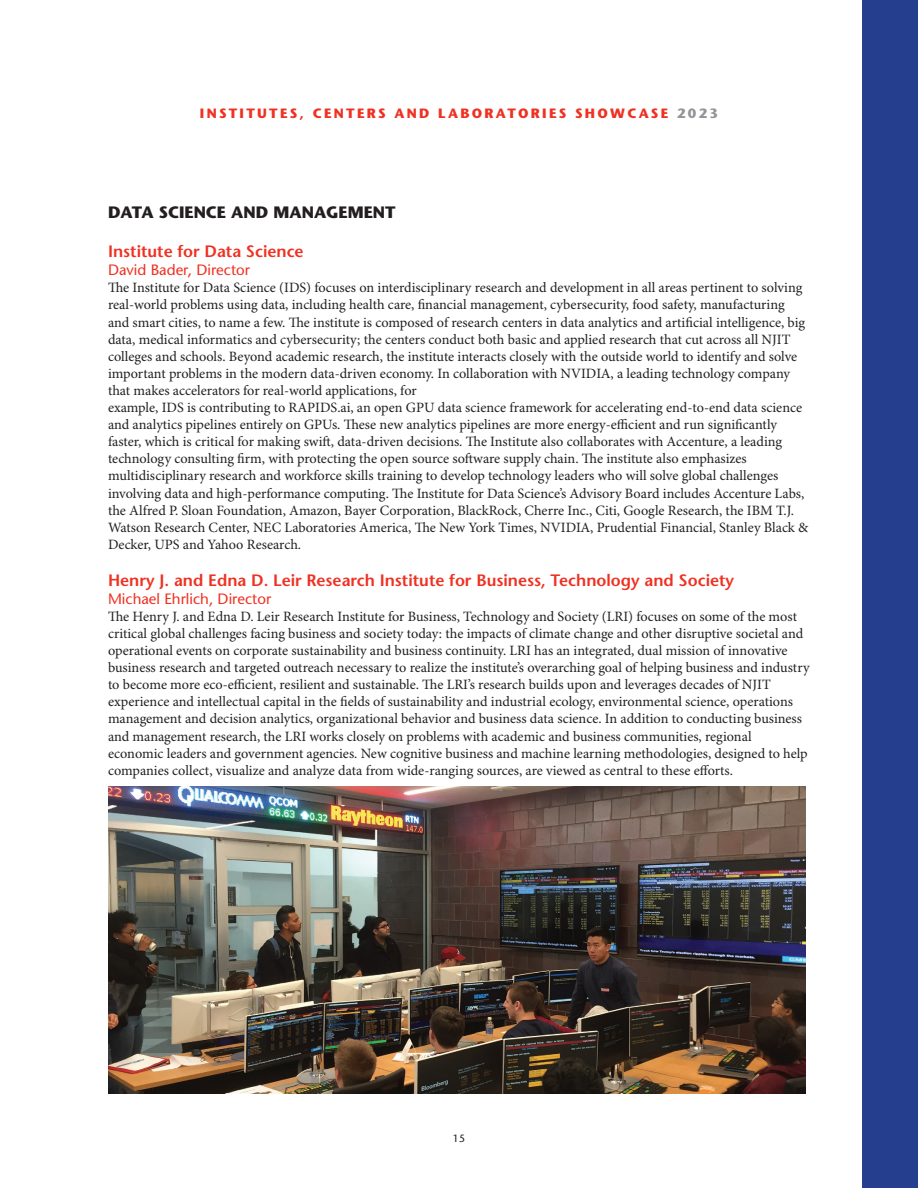
<style>
.page{position:relative;width:918px;height:1188px;background:#fff}
.page>*{position:absolute;margin:0;border:0;box-sizing:border-box;transform-origin:0 0}
.CENTER_NAME{font:600 16.5px "Stone Sans Std";color:#ef3122}
.t1{font:700 16.5px "Stone Sans Std";color:#231f20}
.DIRECTORS{font:500 15px "Stone Sans Std";color:#ef3122}
.Center_text_1{font:14.25px/17.1px "Minion Pro";color:#231f20}
.t2{font:700 13.5px "Stone Sans Std";letter-spacing:.17em;color:#ef3122}
.t3{font:500 10.5px "Stone Sans Std";color:#231f20}
.s1{color:#939598}
</style>
<div class="page">
<div style="left:862px;top:0;width:56px;height:1188px;background:#253f8e"></div>
<img style="left:108px;top:786px;width:698px;height:308px">
<p class="t2" style="left:200px;top:105px;width:520px">INSTITUTES, CENTERS AND LABORATORIES SHOWCASE <span class="s1">2023</span></p>
<p class="t1" style="left:108px;top:202px;width:289px">DATA SCIENCE AND MANAGEMENT</p>
<p class="CENTER_NAME" style="left:108px;top:242px;width:197px">Institute for Data Science</p>
<p class="DIRECTORS" style="left:108px;top:261px;width:144px">David Bader, Director</p>
<p class="Center_text_1" style="left:108px;top:280px;width:699px">The Institute for Data Science (IDS) focuses on interdisciplinary research and development in all areas pertinent to solving real-world problems using data, including health care, financial management, cybersecurity, food safety, manufacturing and smart cities, to name a few. The institute is composed of research centers in data analytics and artificial intelligence, big data, medical informatics and cybersecurity; the centers conduct both basic and applied research that cut across all NJIT colleges and schools. Beyond academic research, the institute interacts closely with the outside world to identify and solve important problems in the modern data-driven economy. In collaboration with NVIDIA, a leading technology company that makes accelerators for real-world applications, for</p>
<p class="Center_text_1" style="left:108px;top:400px;width:702px">example, IDS is contributing to RAPIDS.ai, an open GPU data science framework for accelerating end-to-end data science and analytics pipelines entirely on GPUs. These new analytics pipelines are more energy-efficient and run significantly faster, which is critical for making swift, data-driven decisions. The Institute also collaborates with Accenture, a leading technology consulting firm, with protecting the open source software supply chain. The institute also emphasizes multidisciplinary research and workforce skills training to develop technology leaders who will solve global challenges involving data and high-performance computing. The Institute for Data Science’s Advisory Board includes Accenture Labs, the Alfred P. Sloan Foundation, Amazon, Bayer Corporation, BlackRock, Cherre Inc., Citi, Google Research, the IBM T.J.<br>Watson Research Center, NEC Laboratories America, The New York Times, NVIDIA, Prudential Financial, Stanley Black &amp; Decker, UPS and Yahoo Research.</p>
<p class="CENTER_NAME" style="left:108px;top:570px;width:628px">Henry J. and Edna D. Leir Research Institute for Business, Technology and Society</p>
<p class="DIRECTORS" style="left:108px;top:590px;width:165px">Michael Ehrlich, Director</p>
<p class="Center_text_1" style="left:108px;top:608px;width:703px">The Henry J. and Edna D. Leir Research Institute for Business, Technology and Society (LRI) focuses on some of the most critical global challenges facing business and society today: the impacts of climate change and other disruptive societal and operational events on corporate sustainability and business continuity. LRI has an integrated, dual mission of innovative business research and targeted outreach necessary to realize the institute’s overarching goal of helping business and industry to become more eco-efficient, resilient and sustainable. The LRI’s research builds upon and leverages decades of NJIT experience and intellectual capital in the fields of sustainability and industrial ecology, environmental science, operations management and decision analytics, organizational behavior and business data science. In addition to conducting business and management research, the LRI works closely on problems with academic and business communities, regional economic leaders and government agencies. New cognitive business and machine learning methodologies, designed to help companies collect, visualize and analyze data from wide-ranging sources, are viewed as central to these efforts.</p>
<p class="t3" style="left:453px;top:1132px;width:14px">15</p>
</div>
